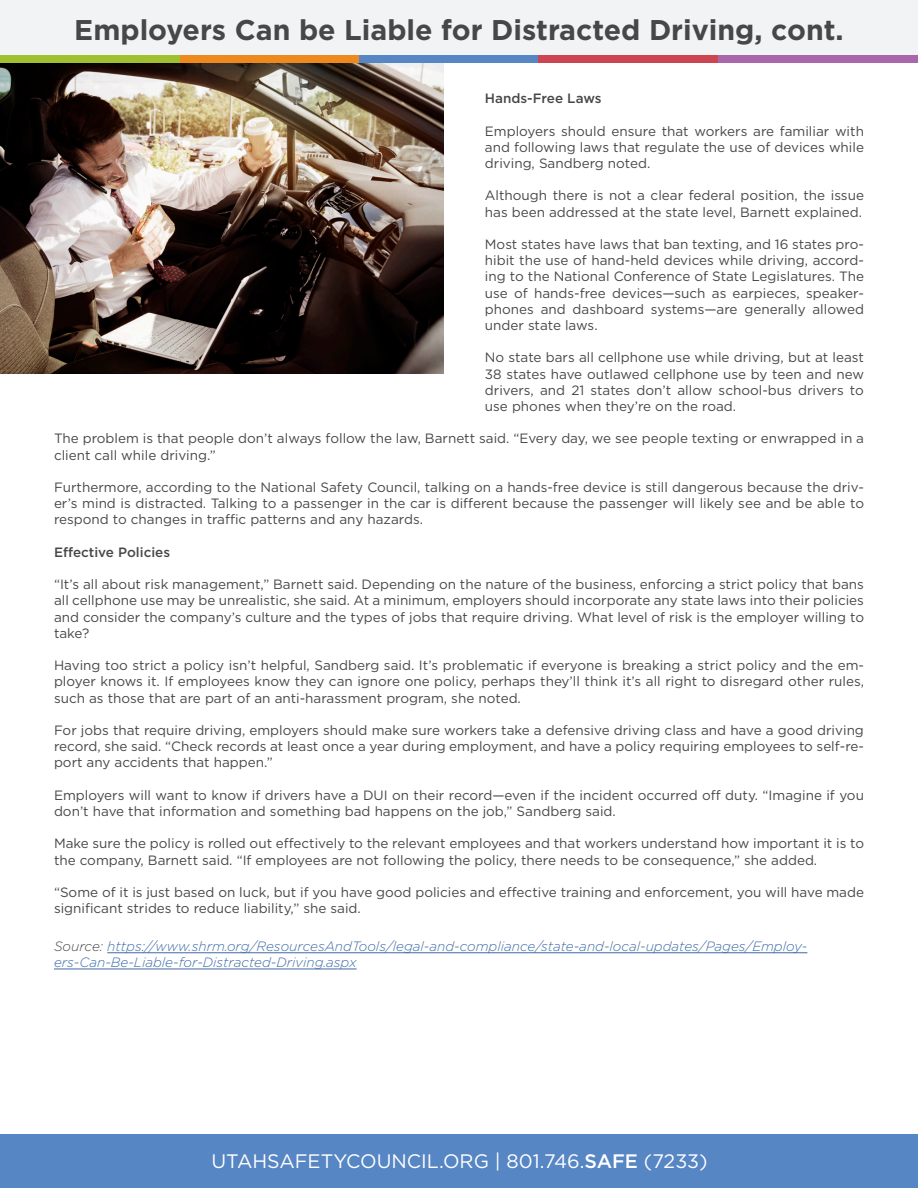
<style>
.page{position:relative;width:918px;height:1188px;background:#fff}
.page>*{position:absolute;margin:0;border:0;box-sizing:border-box;transform-origin:0 0}
.t1{font:700 28.5px "Gotham HTF";color:#464748}
.t2{font:19.5px "Gotham HTF";color:#fff}
.t3{font:13.5px/16.2px "Gotham HTF";color:#464748;text-align:justify}
.t4{font:italic 300 13.5px/16.2px "Gotham HTF";color:#3f6ba7}
.t5{font:500 13.5px "Gotham HTF";color:#464748}
.s1{color:#464748}
.s2{font-weight:500}
</style>
<div class="page">
<div style="left:0;top:1134px;width:918px;height:54px;background:#5786c5"></div>
<div style="left:0;top:0;width:918px;height:59px;background:#f2f3f4"></div>
<hr style="left:107px;top:953px;width:700px;height:1px;background:#3f6ba7">
<hr style="left:54px;top:969px;width:303px;height:1px;background:#3f6ba7">
<img style="left:0;top:63px;width:444px;height:310px">
<div style="left:179px;top:56px;width:180px;height:7px;background:#ed891d"></div>
<div style="left:359px;top:56px;width:180px;height:7px;background:#5786c5"></div>
<div style="left:0;top:56px;width:179px;height:7px;background:#a1c030"></div>
<div style="left:539px;top:56px;width:179px;height:7px;background:#cd4552"></div>
<div style="left:718px;top:56px;width:200px;height:7px;background:#a966aa"></div>
<p class="t1" style="left:74px;top:14px;width:771px">Employers Can be Liable for Distracted Driving, cont.</p>
<p class="t5" style="left:485px;top:91px;width:118px">Hands-Free Laws</p>
<p class="t3" style="left:485px;top:122px;width:381px">Employers should ensure that workers are familiar with and following laws that regulate the use of devices while driving, Sandberg noted.</p>
<p class="t3" style="left:485px;top:187px;width:381px">Although there is not a clear federal position, the issue has been addressed at the state level, Barnett explained.</p>
<p class="t3" style="left:485px;top:236px;width:381px">Most states have laws that ban texting, and 16 states pro&shy;hibit the use of hand-held devices while driving, accord&shy;ing to the National Conference of State Legislatures. The use of hands-free devices—such as earpieces, speaker&shy;phones and dashboard systems—are generally allowed under state laws.</p>
<p class="t3" style="left:485px;top:349px;width:381px">No state bars all cellphone use while driving, but at least 38 states have outlawed cellphone use by teen and new drivers, and 21 states don’t allow school-bus drivers to use phones when they’re on the road.</p>
<p class="t3" style="left:54px;top:430px;width:812px">The problem is that people don’t always follow the law, Barnett said. “Every day, we see people texting or enwrapped in a client call while driving.”</p>
<p class="t3" style="left:54px;top:479px;width:812px">Furthermore, according to the National Safety Council, talking on a hands-free device is still dangerous because the driv&shy;er’s mind is distracted. Talking to a passenger in the car is different because the passenger will likely see and be able to respond to changes in traffic patterns and any hazards.</p>
<p class="t5" style="left:54px;top:544px;width:118px">Effective Policies</p>
<p class="t3" style="left:54px;top:576px;width:812px">“It’s all about risk management,” Barnett said. Depending on the nature of the business, enforcing a strict policy that bans all cellphone use may be unrealistic, she said. At a minimum, employers should incorporate any state laws into their policies and consider the company’s culture and the types of jobs that require driving. What level of risk is the employer willing to take?</p>
<p class="t3" style="left:54px;top:657px;width:812px">Having too strict a policy isn’t helpful, Sandberg said. It’s problematic if everyone is breaking a strict policy and the em&shy;ployer knows it. If employees know they can ignore one policy, perhaps they’ll think it’s all right to disregard other rules, such as those that are part of an anti-harassment program, she noted.</p>
<p class="t3" style="left:54px;top:722px;width:811px">For jobs that require driving, employers should make sure workers take a defensive driving class and have a good driving record, she said. “Check records at least once a year during employment, and have a policy requiring employees to self-re&shy;port any accidents that happen.”</p>
<p class="t3" style="left:54px;top:787px;width:811px">Employers will want to know if drivers have a DUI on their record—even if the incident occurred off duty. “Imagine if you don’t have that information and something bad happens on the job,” Sandberg said.</p>
<p class="t3" style="left:54px;top:835px;width:812px">Make sure the policy is rolled out effectively to the relevant employees and that workers understand how important it is to the company, Barnett said. “If employees are not following the policy, there needs to be consequence,” she added.</p>
<p class="t3" style="left:54px;top:884px;width:812px">“Some of it is just based on luck, but if you have good policies and effective training and enforcement, you will have made significant strides to reduce liability,” she said.</p>
<p class="t4" style="left:54px;top:938px;width:755px"><span class="s1">Source:</span> https://www.shrm.org/ResourcesAndTools/legal-and-compliance/state-and-local-updates/Pages/Employ&shy;ers-Can-Be-Liable-for-Distracted-Driving.aspx</p>
<p class="t2" style="left:211px;top:1151px;width:498px">UTAHSAFETYCOUNCIL.ORG | 801.746.<span class="s2">SAFE</span> (7233)</p>
</div>
